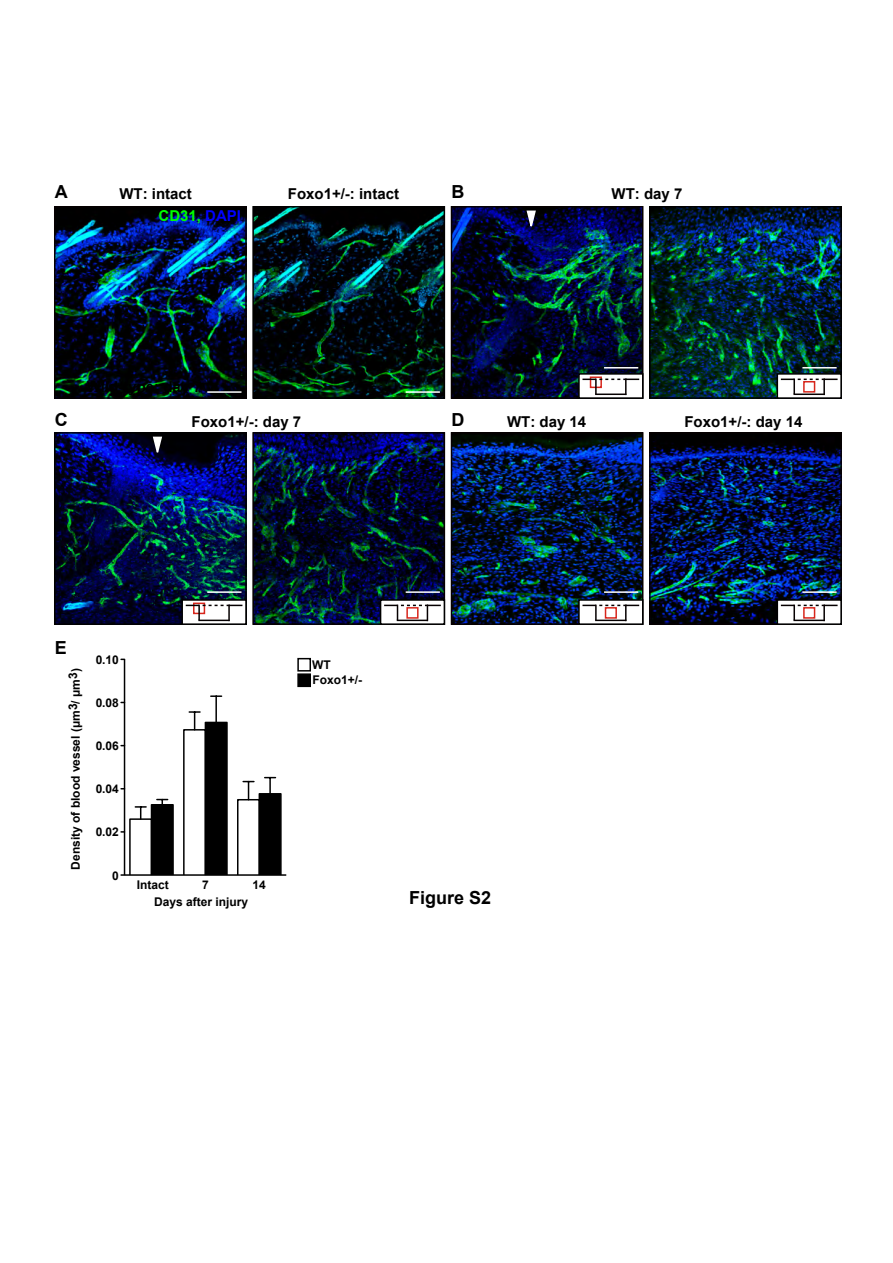
<style>
.page{position:relative;width:893px;height:1263px;background:#fff}
.page>*{position:absolute;margin:0;border:0;box-sizing:border-box;transform-origin:0 0}
.t1{font:700 18px "Arial";color:#000}
.t2{font:700 15px "Arial";color:#000}
.t3{font:700 15px "Arial";color:#0f0}
.t4{font:700 12px "Arial";color:#000}
.s1{color:#00f}
</style>
<div class="page">
<img style="left:57px;top:435px;width:187px;height:187px">
<div style="left:54px;top:432px;width:193px;height:193px;border:2px solid #000"></div>
<img style="left:255px;top:209px;width:187px;height:187px">
<div style="left:252px;top:206px;width:193px;height:193px;border:2px solid #000"></div>
<div style="left:297px;top:673px;width:14px;height:14px;background:#000;border:2px solid #000"></div>
<div style="left:297px;top:658px;width:14px;height:13px;border:2px solid #000"></div>
<div style="left:129px;top:818px;width:23px;height:58px;background:#fff;border:2px solid #000"></div>
<svg style="left:135px;top:806px;width:11px;height:13px"></svg>
<div style="left:183px;top:729px;width:23px;height:147px;background:#fff;border:2px solid #000"></div>
<svg style="left:189px;top:711px;width:11px;height:19px"></svg>
<div style="left:237px;top:799px;width:23px;height:77px;background:#fff;border:2px solid #000"></div>
<svg style="left:243px;top:781px;width:11px;height:19px"></svg>
<div style="left:151px;top:804px;width:23px;height:72px;background:#000;border:2px solid #000"></div>
<svg style="left:157px;top:799px;width:11px;height:6px"></svg>
<div style="left:205px;top:722px;width:23px;height:154px;background:#000;border:2px solid #000"></div>
<hr style="left:215px;top:696px;width:2px;height:26px;background:#000">
<svg style="left:211px;top:695px;width:11px;height:2px"></svg>
<div style="left:259px;top:793px;width:23px;height:83px;background:#000;border:2px solid #000"></div>
<svg style="left:265px;top:777px;width:10px;height:17px"></svg>
<hr style="left:125px;top:874px;width:161px;height:2px;background:#000">
<hr style="left:124px;top:659px;width:1px;height:216px;background:#000">
<img style="left:57px;top:209px;width:187px;height:187px">
<div style="left:54px;top:206px;width:193px;height:193px;border:2px solid #060001"></div>
<img style="left:255px;top:435px;width:187px;height:187px">
<div style="left:252px;top:432px;width:193px;height:193px;border:2px solid #060001"></div>
<img style="left:652px;top:209px;width:187px;height:187px">
<div style="left:649px;top:206px;width:193px;height:193px;border:2px solid #000"></div>
<img style="left:454px;top:435px;width:186px;height:187px">
<div style="left:451px;top:432px;width:192px;height:193px;border:2px solid #060001"></div>
<img style="left:652px;top:435px;width:187px;height:187px">
<div style="left:649px;top:432px;width:193px;height:193px;border:2px solid #060001"></div>
<hr style="left:604px;top:591px;width:34px;height:2px;background:#fff">
<hr style="left:802px;top:591px;width:35px;height:2px;background:#fff">
<hr style="left:802px;top:367px;width:35px;height:1px;background:#fff">
<hr style="left:406px;top:591px;width:34px;height:2px;background:#fff">
<hr style="left:207px;top:391px;width:34px;height:2px;background:#fff">
<hr style="left:406px;top:391px;width:34px;height:2px;background:#fff">
<img style="left:454px;top:209px;width:186px;height:187px">
<div style="left:451px;top:206px;width:192px;height:193px;border:2px solid #060001"></div>
<svg style="left:526px;top:209px;width:11px;height:23px"></svg>
<svg style="left:380px;top:599px;width:65px;height:26px"></svg>
<svg style="left:384px;top:605px;width:57px;height:16px"></svg>
<div style="left:777px;top:373px;width:65px;height:26px;background:#fff;border:2px solid #000"></div>
<svg style="left:781px;top:378px;width:57px;height:17px"></svg>
<svg style="left:777px;top:599px;width:65px;height:26px"></svg>
<svg style="left:781px;top:605px;width:57px;height:16px"></svg>
<svg style="left:578px;top:599px;width:65px;height:26px"></svg>
<svg style="left:582px;top:605px;width:57px;height:16px"></svg>
<div style="left:578px;top:373px;width:65px;height:26px;background:#fff;border:2px solid #000"></div>
<div style="left:590px;top:376px;width:12px;height:12px;border:2px solid #d7261c"></div>
<svg style="left:582px;top:378px;width:57px;height:17px"></svg>
<hr style="left:604px;top:367px;width:34px;height:1px;background:#fff">
<svg style="left:181px;top:599px;width:66px;height:26px"></svg>
<div style="left:193px;top:603px;width:12px;height:11px;border:2px solid #d7261c"></div>
<svg style="left:186px;top:605px;width:56px;height:16px"></svg>
<hr style="left:207px;top:591px;width:34px;height:2px;background:#fff">
<svg style="left:152px;top:436px;width:11px;height:22px"></svg>
<h1 class="t1" style="left:55px;top:180px;width:14px">A</h1>
<h1 class="t1" style="left:451px;top:180px;width:14px">B</h1>
<p class="t2" style="left:119px;top:184px;width:74px">WT: intact</p>
<p class="t2" style="left:288px;top:184px;width:113px">Foxo1+/-: intact</p>
<p class="t3" style="left:159px;top:206px;width:84px">CD31, <span class="s1">DAPI</span></p>
<p class="t2" style="left:612px;top:184px;width:72px">WT: day 7</p>
<p class="t2" style="left:87px;top:376px;width:117px">Wild-type: day 7</p>
<h1 class="t1" style="left:55px;top:407px;width:14px">C</h1>
<h1 class="t1" style="left:451px;top:407px;width:14px">D</h1>
<p class="t2" style="left:192px;top:411px;width:111px">Foxo1+/-: day 7</p>
<p class="t2" style="left:507px;top:411px;width:81px">WT: day 14</p>
<p class="t2" style="left:684px;top:411px;width:119px">Foxo1+/-: day 14</p>
<h1 class="t1" style="left:55px;top:635px;width:14px">E</h1>
<p class="t4" style="left:68px;top:870px;width:203px;rotate:-90deg">Density of blood vessel (μm / μm )</p>
<p class="t4" style="left:65px;top:679px;width:8px;rotate:-90deg">3</p>
<p class="t4" style="left:65px;top:710px;width:8px;rotate:-90deg">3</p>
<p class="t4" style="left:96px;top:652px;width:25px">0.10</p>
<p class="t4" style="left:96px;top:695px;width:25px">0.08</p>
<p class="t4" style="left:96px;top:738px;width:25px">0.06</p>
<p class="t4" style="left:96px;top:781px;width:25px">0.04</p>
<p class="t4" style="left:96px;top:824px;width:25px">0.02</p>
<p class="t4" style="left:112px;top:867px;width:8px">0</p>
<p class="t4" style="left:137px;top:877px;width:34px">Intact</p>
<p class="t4" style="left:202px;top:877px;width:8px">7</p>
<p class="t4" style="left:252px;top:877px;width:15px">14</p>
<p class="t4" style="left:154px;top:894px;width:96px">Days after injury</p>
<p class="t4" style="left:312px;top:657px;width:20px">WT</p>
<p class="t4" style="left:312px;top:672px;width:51px">Foxo1+/-</p>
<h1 class="t1" style="left:409px;top:885px;width:84px">Figure S2</h1>
</div>
